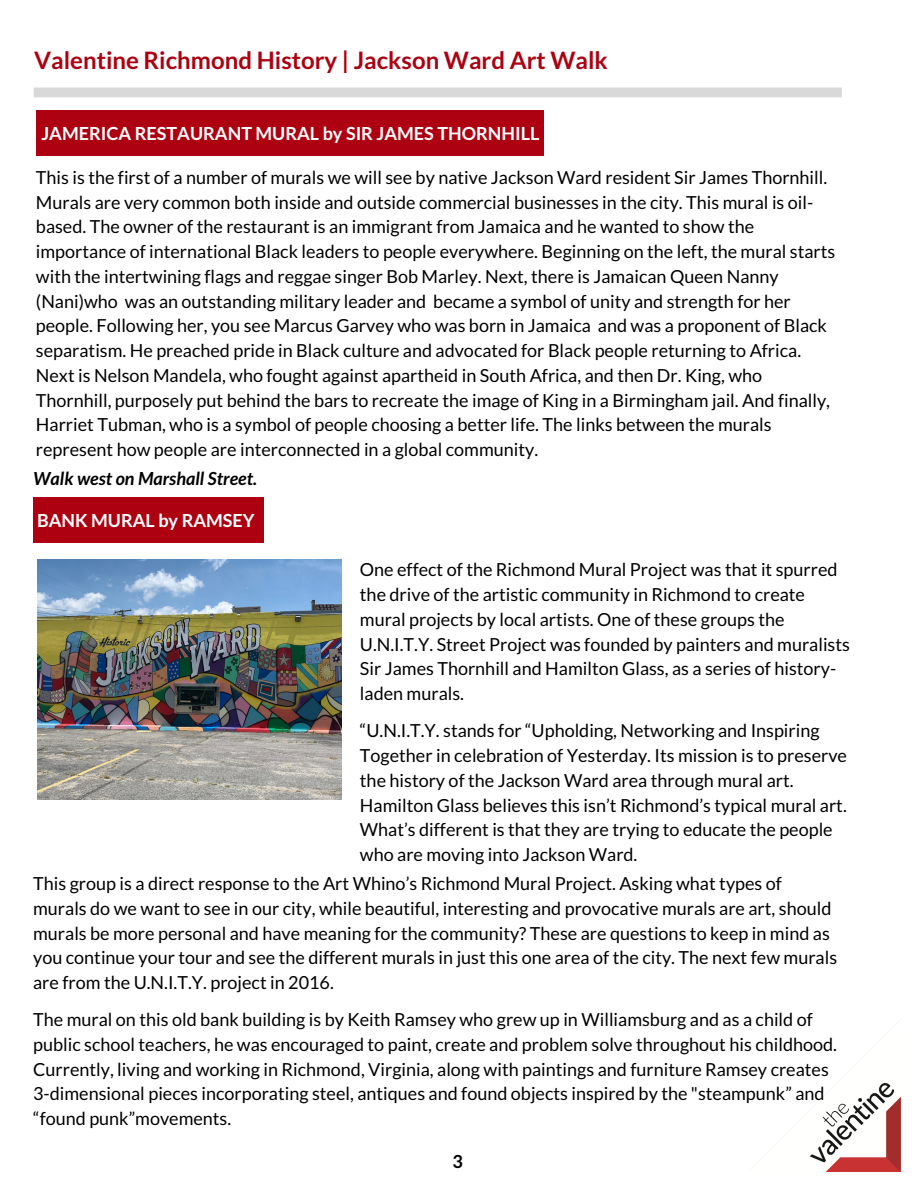
<style>
.page{position:relative;width:918px;height:1188px;background:#fff}
.page>*{position:absolute;margin:0;border:0;box-sizing:border-box;transform-origin:0 0}
.t1{font:700 24px "Lato";color:#ad0010}
.t2{font:18px/24.8px "Lato";color:#000}
.t3{font:700 18px "Lato";color:#fff}
.t4{font:italic 700 18px "Lato";color:#000}
.t5{font:700 18px "Lato";color:#000}
</style>
<div class="page">
<img style="left:754px;top:1031px;width:147px;height:140px">
<div style="left:36px;top:110px;width:508px;height:46px;background:#ad0010"></div>
<div style="left:34px;top:88px;width:808px;height:9px;background:#d9d9d9"></div>
<div style="left:33px;top:497px;width:231px;height:46px;background:#ad0010"></div>
<img style="left:37px;top:559px;width:305px;height:241px">
<h1 class="t1" style="left:34px;top:45px;width:575px">Valentine Richmond History | Jackson Ward Art Walk</h1>
<p class="t3" style="left:41px;top:122px;width:499px">JAMERICA RESTAURANT MURAL by SIR JAMES THORNHILL</p>
<p class="t2" style="left:36px;top:164px;width:801px">This is the first of a number of murals we will see by native Jackson Ward resident Sir James Thornhill.<br>Murals are very common both inside and outside commercial businesses in the city. This mural is oil&shy;based. The owner of the restaurant is an immigrant from Jamaica and he wanted to show the importance of international Black leaders to people everywhere. Beginning on the left, the mural starts with the intertwining flags and reggae singer Bob Marley. Next, there is Jamaican Queen Nanny (Nani)who was an outstanding military leader and became a symbol of unity and strength for her people. Following her, you see Marcus Garvey who was born in Jamaica and was a proponent of Black separatism. He preached pride in Black culture and advocated for Black people returning to Africa.<br>Next is Nelson Mandela, who fought against apartheid in South Africa, and then Dr. King, who Thornhill, purposely put behind the bars to recreate the image of King in a Birmingham jail. And finally, Harriet Tubman, who is a symbol of people choosing a better life. The links between the murals represent how people are interconnected in a global community.</p>
<p class="t4" style="left:33px;top:468px;width:226px">Walk west on Marshall Street.</p>
<p class="t3" style="left:37px;top:509px;width:219px">BANK MURAL by RAMSEY</p>
<p class="t2" style="left:360px;top:557px;width:492px">One effect of the Richmond Mural Project was that it spurred the drive of the artistic community in Richmond to create mural projects by local artists. One of these groups the U.N.I.T.Y. Street Project was founded by painters and muralists Sir James Thornhill and Hamilton Glass, as a series of history&shy;laden murals.</p>
<p class="t2" style="left:360px;top:718px;width:489px">“U.N.I.T.Y. stands for “Upholding, Networking and Inspiring Together in celebration of Yesterday. Its mission is to preserve the history of the Jackson Ward area through mural art.<br>Hamilton Glass believes this isn’t Richmond’s typical mural art.<br>What’s different is that they are trying to educate the people who are moving into Jackson Ward.</p>
<p class="t2" style="left:33px;top:871px;width:806px">This group is a direct response to the Art Whino’s Richmond Mural Project. Asking what types of murals do we want to see in our city, while beautiful, interesting and provocative murals are art, should murals be more personal and have meaning for the community? These are questions to keep in mind as you continue your tour and see the different murals in just this one area of the city. The next few murals are from the U.N.I.T.Y. project in 2016.</p>
<p class="t2" style="left:33px;top:1007px;width:805px">The mural on this old bank building is by Keith Ramsey who grew up in Williamsburg and as a child of public school teachers, he was encouraged to paint, create and problem solve throughout his childhood.<br>Currently, living and working in Richmond, Virginia, along with paintings and furniture Ramsey creates 3-dimensional pieces incorporating steel, antiques and found objects inspired by the "steampunk” and “found punk”movements.</p>
<p class="t5" style="left:453px;top:1150px;width:12px">3</p>
</div>
